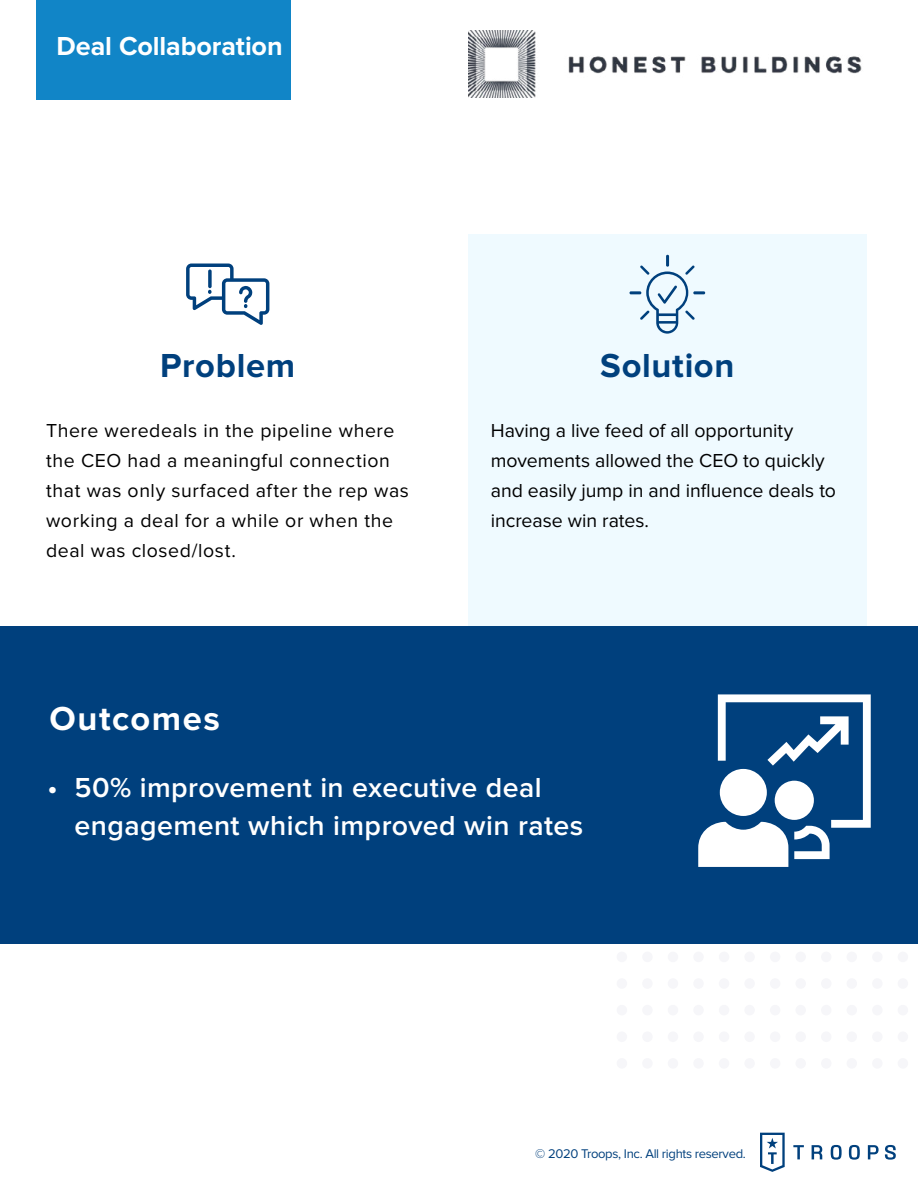
<style>
.page{position:relative;width:918px;height:1188px;background:#fff}
.page>*{position:absolute;margin:0;border:0;box-sizing:border-box;transform-origin:0 0}
.t1{font:700 34.5px "Proxima Nova";letter-spacing:.02em;color:#00407d}
.t2{font:700 34.5px "Proxima Nova";letter-spacing:.045em;color:#fff}
.t3{font:600 28.5px/37.5px "Proxima Nova";letter-spacing:.015em;color:#fff}
.t4{font:700 27px "Proxima Nova";letter-spacing:-.005em;color:#fff}
.t5{font:19.5px/30px "Proxima Nova";letter-spacing:.025em;color:#000}
.t6{font:19.5px/30px "Proxima Nova";color:#000}
.t7{font:13.05px "Proxima Nova";letter-spacing:-.025em;color:#00407d}
</style>
<div class="page">
<div style="left:468px;top:235px;width:399px;height:478px;background:#effaff"></div>
<div style="left:898px;top:952px;width:10px;height:10px;background:#f6f6f9;border-radius:50%"></div>
<div style="left:898px;top:978px;width:10px;height:11px;background:#f6f6f9;border-radius:50%"></div>
<div style="left:898px;top:1005px;width:10px;height:10px;background:#f6f6f9;border-radius:50%"></div>
<div style="left:898px;top:1031px;width:10px;height:11px;background:#f6f6f9;border-radius:50%"></div>
<div style="left:898px;top:1058px;width:10px;height:11px;background:#f6f6f9;border-radius:50%"></div>
<div style="left:872px;top:952px;width:11px;height:10px;background:#f6f6f9;border-radius:50%"></div>
<div style="left:872px;top:978px;width:11px;height:11px;background:#f6f6f9;border-radius:50%"></div>
<div style="left:872px;top:1005px;width:11px;height:10px;background:#f6f6f9;border-radius:50%"></div>
<div style="left:872px;top:1031px;width:11px;height:11px;background:#f6f6f9;border-radius:50%"></div>
<div style="left:872px;top:1058px;width:11px;height:11px;background:#f6f6f9;border-radius:50%"></div>
<div style="left:847px;top:952px;width:10px;height:10px;background:#f6f6f9;border-radius:50%"></div>
<div style="left:847px;top:978px;width:10px;height:11px;background:#f6f6f9;border-radius:50%"></div>
<div style="left:847px;top:1005px;width:10px;height:10px;background:#f6f6f9;border-radius:50%"></div>
<div style="left:847px;top:1031px;width:10px;height:11px;background:#f6f6f9;border-radius:50%"></div>
<div style="left:847px;top:1058px;width:10px;height:11px;background:#f6f6f9;border-radius:50%"></div>
<div style="left:821px;top:952px;width:10px;height:10px;background:#f6f6f9;border-radius:50%"></div>
<div style="left:821px;top:978px;width:10px;height:11px;background:#f6f6f9;border-radius:50%"></div>
<div style="left:821px;top:1005px;width:10px;height:10px;background:#f6f6f9;border-radius:50%"></div>
<div style="left:821px;top:1031px;width:10px;height:11px;background:#f6f6f9;border-radius:50%"></div>
<div style="left:821px;top:1058px;width:10px;height:11px;background:#f6f6f9;border-radius:50%"></div>
<div style="left:796px;top:952px;width:10px;height:10px;background:#f6f6f9;border-radius:50%"></div>
<div style="left:796px;top:978px;width:10px;height:11px;background:#f6f6f9;border-radius:50%"></div>
<div style="left:796px;top:1005px;width:10px;height:10px;background:#f6f6f9;border-radius:50%"></div>
<div style="left:796px;top:1031px;width:10px;height:11px;background:#f6f6f9;border-radius:50%"></div>
<div style="left:796px;top:1058px;width:10px;height:11px;background:#f6f6f9;border-radius:50%"></div>
<div style="left:770px;top:952px;width:10px;height:10px;background:#f6f6f9;border-radius:50%"></div>
<div style="left:770px;top:978px;width:10px;height:11px;background:#f6f6f9;border-radius:50%"></div>
<div style="left:770px;top:1005px;width:10px;height:10px;background:#f6f6f9;border-radius:50%"></div>
<div style="left:770px;top:1031px;width:10px;height:11px;background:#f6f6f9;border-radius:50%"></div>
<div style="left:770px;top:1058px;width:10px;height:11px;background:#f6f6f9;border-radius:50%"></div>
<div style="left:744px;top:952px;width:11px;height:10px;background:#f6f6f9;border-radius:50%"></div>
<div style="left:744px;top:978px;width:11px;height:11px;background:#f6f6f9;border-radius:50%"></div>
<div style="left:744px;top:1005px;width:11px;height:10px;background:#f6f6f9;border-radius:50%"></div>
<div style="left:744px;top:1031px;width:11px;height:11px;background:#f6f6f9;border-radius:50%"></div>
<div style="left:744px;top:1058px;width:11px;height:11px;background:#f6f6f9;border-radius:50%"></div>
<div style="left:719px;top:952px;width:10px;height:10px;background:#f6f6f9;border-radius:50%"></div>
<div style="left:719px;top:978px;width:10px;height:11px;background:#f6f6f9;border-radius:50%"></div>
<div style="left:719px;top:1005px;width:10px;height:10px;background:#f6f6f9;border-radius:50%"></div>
<div style="left:719px;top:1031px;width:10px;height:11px;background:#f6f6f9;border-radius:50%"></div>
<div style="left:719px;top:1058px;width:10px;height:11px;background:#f6f6f9;border-radius:50%"></div>
<div style="left:693px;top:952px;width:11px;height:10px;background:#f6f6f9;border-radius:50%"></div>
<div style="left:693px;top:978px;width:11px;height:11px;background:#f6f6f9;border-radius:50%"></div>
<div style="left:693px;top:1005px;width:11px;height:10px;background:#f6f6f9;border-radius:50%"></div>
<div style="left:693px;top:1031px;width:11px;height:11px;background:#f6f6f9;border-radius:50%"></div>
<div style="left:693px;top:1058px;width:11px;height:11px;background:#f6f6f9;border-radius:50%"></div>
<div style="left:668px;top:952px;width:10px;height:10px;background:#f6f6f9;border-radius:50%"></div>
<div style="left:668px;top:978px;width:10px;height:11px;background:#f6f6f9;border-radius:50%"></div>
<div style="left:668px;top:1005px;width:10px;height:10px;background:#f6f6f9;border-radius:50%"></div>
<div style="left:668px;top:1031px;width:10px;height:11px;background:#f6f6f9;border-radius:50%"></div>
<div style="left:668px;top:1058px;width:10px;height:11px;background:#f6f6f9;border-radius:50%"></div>
<div style="left:642px;top:952px;width:11px;height:10px;background:#f6f6f9;border-radius:50%"></div>
<div style="left:642px;top:978px;width:11px;height:11px;background:#f6f6f9;border-radius:50%"></div>
<div style="left:642px;top:1005px;width:11px;height:10px;background:#f6f6f9;border-radius:50%"></div>
<div style="left:642px;top:1031px;width:11px;height:11px;background:#f6f6f9;border-radius:50%"></div>
<div style="left:642px;top:1058px;width:11px;height:11px;background:#f6f6f9;border-radius:50%"></div>
<div style="left:617px;top:952px;width:10px;height:10px;background:#f6f6f9;border-radius:50%"></div>
<div style="left:617px;top:978px;width:10px;height:11px;background:#f6f6f9;border-radius:50%"></div>
<div style="left:617px;top:1005px;width:10px;height:10px;background:#f6f6f9;border-radius:50%"></div>
<div style="left:617px;top:1031px;width:10px;height:11px;background:#f6f6f9;border-radius:50%"></div>
<div style="left:617px;top:1058px;width:10px;height:11px;background:#f6f6f9;border-radius:50%"></div>
<div style="left:0;top:627px;width:918px;height:317px;background:#00407d"></div>
<svg style="left:186px;top:264px;width:83px;height:61px"></svg>
<svg style="left:208px;top:269px;width:4px;height:19px"></svg>
<svg style="left:629px;top:255px;width:76px;height:79px"></svg>
<svg style="left:698px;top:694px;width:173px;height:173px"></svg>
<svg style="left:760px;top:1133px;width:25px;height:39px"></svg>
<svg style="left:793px;top:1145px;width:11px;height:14px"></svg>
<svg style="left:812px;top:1145px;width:10px;height:14px"></svg>
<svg style="left:831px;top:1145px;width:11px;height:15px"></svg>
<svg style="left:849px;top:1145px;width:11px;height:15px"></svg>
<svg style="left:868px;top:1145px;width:11px;height:14px"></svg>
<svg style="left:885px;top:1145px;width:11px;height:15px"></svg>
<div style="left:36px;top:0;width:255px;height:100px;background:#1185c7"></div>
<img style="left:468px;top:31px;width:394px;height:67px">
<h3 class="t4" style="left:57px;top:30px;width:228px">Deal Collaboration</h3>
<h1 class="t1" style="left:160px;top:346px;width:136px">Problem</h1>
<h1 class="t1" style="left:600px;top:346px;width:136px">Solution</h1>
<p class="t5" style="left:46px;top:416px;width:364px">There weredeals in the pipeline where the CEO had a meaningful connection that was only surfaced after the rep was working a deal for a while or when the deal was closed/lost.</p>
<h1 class="t2" style="left:49px;top:698px;width:172px">Outcomes</h1>
<p class="t6" style="left:491px;top:416px;width:347px">Having a live feed of all opportunity movements allowed the CEO to quickly and easily jump in and influence deals to increase win rates.</p>
<h2 class="t3" style="left:74px;top:770px;width:510px;text-indent:-27px">• 50% improvement in executive deal engagement which improved win rates</h2>
<p class="t7" style="left:535px;top:1147px;width:212px">© 2020 Troops, Inc. All rights reserved.</p>
</div>
